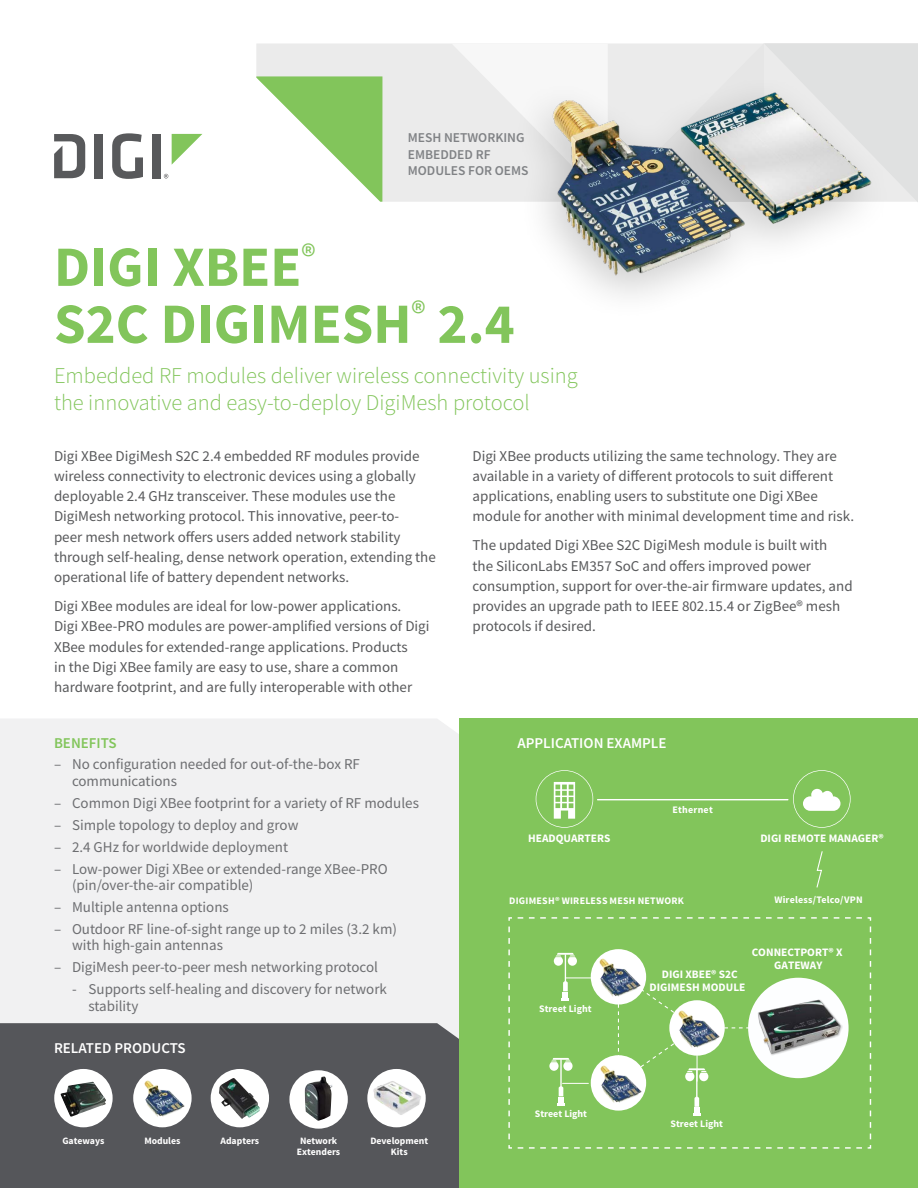
<style>
.page{position:relative;width:918px;height:1188px;background:#fff}
.page>*{position:absolute;margin:0;border:0;box-sizing:border-box;transform-origin:0 0}
.t1{font:700 57px/57px "Source Sans Pro";color:#82c55b}
.Product_Description{font:300 22.5px "Source Sans Pro";color:#82c55b}
.Body_Copy{font:15px/20.2px "Source Sans Pro";color:#58595b}
.Bullets{font:15px/16.5px "Source Sans Pro";color:#6d6e71}
.t2{font:600 15px "Source Sans Pro";color:#fff}
.t3{font:600 15px "Source Sans Pro";color:#82c55b}
.t4{font:600 13.5px/16.5px "Source Sans Pro";color:#808285}
.t5{font:700 11.4px/12.9px "Source Sans Pro";color:#fff;text-align:center}
.t6{font:700 10.05px "Source Sans Pro";letter-spacing:.02em;color:#fff}
.t7{font:700 10.05px "Source Sans Pro";color:#fff}
.t8{font:700 9.75px/10.5px "Source Sans Pro";color:#fff;text-align:center}
</style>
<div class="page">
<div style="left:95px;top:134px;width:8px;height:44px;background:#58595b"></div>
<svg style="left:112px;top:133px;width:31px;height:46px"></svg>
<div style="left:152px;top:134px;width:9px;height:44px;background:#58595b"></div>
<svg style="left:172px;top:134px;width:30px;height:30px"></svg>
<svg style="left:54px;top:134px;width:31px;height:44px"></svg>
<svg style="left:164px;top:174px;width:4px;height:4px"></svg>
<div style="left:459px;top:718px;width:459px;height:470px;background:#82c55b"></div>
<div style="left:0;top:719px;width:459px;height:304px;background:#f1f1f2"></div>
<div style="left:0;top:1023px;width:459px;height:165px;background:#55565a"></div>
<div style="left:256px;top:44px;width:195px;height:158px;background:#ebebeb"></div>
<svg style="left:256px;top:76px;width:126px;height:126px"></svg>
<svg style="left:451px;top:43px;width:467px;height:159px;background:#e8e9e9"></svg>
<hr style="left:598px;top:799px;width:190px;height:1px;background:#fff">
<svg style="left:816px;top:851px;width:7px;height:37px"></svg>
<svg style="left:793px;top:770px;width:58px;height:58px"></svg>
<svg style="left:536px;top:770px;width:57px;height:58px"></svg>
<svg style="left:508px;top:917px;width:364px;height:232px"></svg>
<img style="left:599px;top:1064px;width:43px;height:41px">
<img style="left:678px;top:1009px;width:43px;height:41px">
<img style="left:598px;top:958px;width:43px;height:40px">
<div style="left:54px;top:1069px;width:59px;height:58px;background:#fff;border-radius:50%"></div>
<img style="left:60px;top:1082px;width:46px;height:35px">
<svg style="left:211px;top:1069px;width:58px;height:58px"></svg>
<svg style="left:221px;top:1078px;width:12px;height:8px"></svg>
<div style="left:289px;top:1070px;width:59px;height:59px;background:#fff;border-radius:50%"></div>
<img style="left:305px;top:1076px;width:28px;height:45px">
<div style="left:133px;top:1069px;width:59px;height:58px;background:#fff;border-radius:50%"></div>
<img style="left:144px;top:1079px;width:41px;height:39px">
<div style="left:367px;top:1069px;width:59px;height:58px;background:#fff;border-radius:50%"></div>
<img style="left:369px;top:1080px;width:55px;height:36px">
<img style="left:500px;top:43px;width:394px;height:253px">
<p class="t4" style="left:408px;top:129px;width:122px">MESH NETWORKING<br>EMBEDDED RF<br>MODULES FOR OEMS</p>
<p class="t1" style="left:54px;top:241px;width:462px">DIGI XBEE<sup>®<br></sup>S2C DIGIMESH<sup>®</sup> 2.4</p>
<p class="Product_Description" style="left:54px;top:362px;width:525px">Embedded RF modules deliver wireless connectivity using</p>
<p class="Product_Description" style="left:54px;top:389px;width:477px">the innovative and easy-to-deploy DigiMesh protocol</p>
<p class="Body_Copy" style="left:54px;top:445px;width:383px">Digi XBee DigiMesh S2C 2.4 embedded RF modules provide wireless connectivity to electronic devices using a globally deployable 2.4 GHz transceiver. These modules use the DigiMesh networking protocol. This innovative, peer-to-<br>peer mesh network offers users added network stability through self-healing, dense network operation, extending the operational life of battery dependent networks.</p>
<p class="Body_Copy" style="left:54px;top:596px;width:377px">Digi XBee modules are ideal for low-power applications.<br>Digi XBee-PRO modules are power-amplified versions of Digi XBee modules for extended-range applications. Products<br>in the Digi XBee family are easy to use, share a common hardware footprint, and are fully interoperable with other</p>
<p class="Body_Copy" style="left:472px;top:445px;width:383px">Digi XBee products utilizing the same technology. They are available in a variety of different protocols to suit different applications, enabling users to substitute one Digi XBee module for another with minimal development time and risk.</p>
<p class="Body_Copy" style="left:472px;top:535px;width:382px">The updated Digi XBee S2C DigiMesh module is built with<br>the SiliconLabs EM357 SoC and offers improved power consumption, support for over-the-air firmware updates, and provides an upgrade path to IEEE 802.15.4 or ZigBee® mesh protocols if desired.</p>
<p class="t3" style="left:54px;top:734px;width:64px">BENEFITS</p>
<p class="t2" style="left:518px;top:734px;width:151px">APPLICATION EXAMPLE</p>
<p class="Bullets" style="left:72px;top:756px;width:290px;text-indent:-18px">– No configuration needed for out-of-the-box RF communications</p>
<p class="Bullets" style="left:54px;top:795px;width:366px">– Common Digi XBee footprint for a variety of RF modules</p>
<p class="Bullets" style="left:54px;top:816px;width:246px">– Simple topology to deploy and grow</p>
<p class="Bullets" style="left:54px;top:838px;width:236px">– 2.4 GHz for worldwide deployment</p>
<p class="Bullets" style="left:72px;top:860px;width:317px;text-indent:-18px">– Low-power Digi XBee or extended-range XBee-PRO (pin/over-the-air compatible)</p>
<p class="Bullets" style="left:54px;top:899px;width:176px">– Multiple antenna options</p>
<p class="Bullets" style="left:72px;top:921px;width:327px;text-indent:-18px">– Outdoor RF line-of-sight range up to 2 miles (3.2 km) with high-gain antennas</p>
<p class="Bullets" style="left:54px;top:959px;width:325px">– DigiMesh peer-to-peer mesh networking protocol</p>
<p class="Bullets" style="left:88px;top:981px;width:300px;text-indent:-16px">- Supports self-healing and discovery for network stability</p>
<p class="t6" style="left:673px;top:803px;width:42px">Ethernet</p>
<p class="t5" style="left:528px;top:833px;width:84px">HEADQUARTERS</p>
<p class="t5" style="left:760px;top:833px;width:125px">DIGI REMOTE MANAGER®</p>
<p class="t6" style="left:774px;top:894px;width:90px">Wireless/Telco/VPN</p>
<p class="t6" style="left:509px;top:894px;width:176px">DIGIMESH® WIRELESS MESH NETWORK</p>
<p class="t5" style="left:752px;top:946px;width:92px">CONNECTPORT® X<br>GATEWAY</p>
<p class="t5" style="left:650px;top:968px;width:97px">DIGI XBEE® S2C<br>DIGIMESH MODULE</p>
<p class="t7" style="left:539px;top:1002px;width:54px">Street Light</p>
<p class="t2" style="left:54px;top:1038px;width:133px">RELATED PRODUCTS</p>
<p class="t8" style="left:62px;top:1136px;width:44px">Gateways</p>
<p class="t8" style="left:220px;top:1136px;width:40px">Adapters</p>
<p class="t8" style="left:297px;top:1136px;width:45px">Network<br>Extenders</p>
<p class="t8" style="left:144px;top:1136px;width:38px">Modules</p>
<p class="t8" style="left:370px;top:1136px;width:59px">Development<br>Kits</p>
<p class="t7" style="left:535px;top:1107px;width:54px">Street Light</p>
<p class="t7" style="left:671px;top:1117px;width:54px">Street Light</p>
</div>
